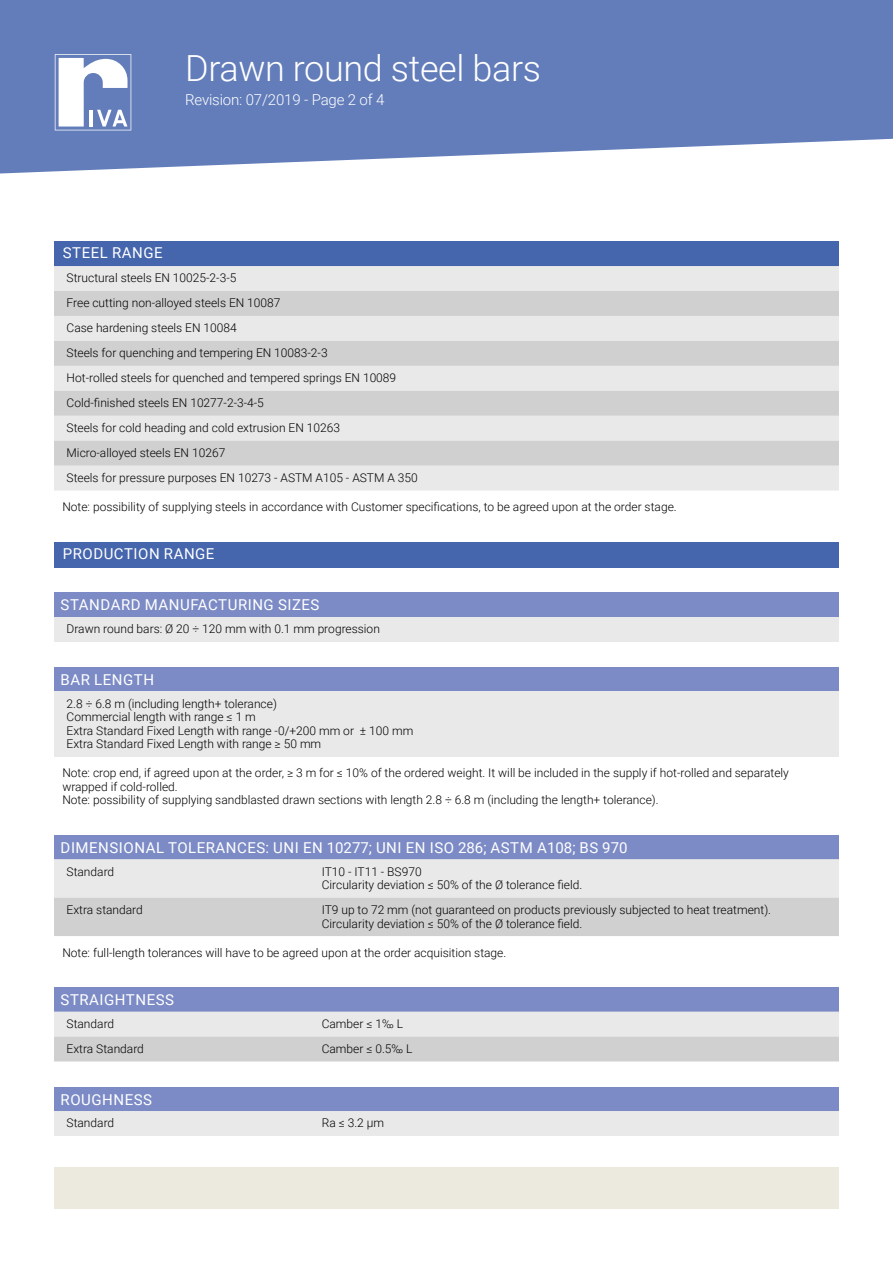
<style>
.page{position:relative;width:893px;height:1263px;background:#fff}
.page>*{position:absolute;margin:0;border:0;box-sizing:border-box;transform-origin:0 0}
.t1{font:300 36px "Roboto";letter-spacing:-.01em;color:#fff}
.t2{font:15px "Roboto";letter-spacing:.035em;color:#fff}
.t3{font:300 15px "Roboto";letter-spacing:-.01em;color:#fff}
.t4{font:300 12px/24.9px "Roboto";color:#000}
</style>
<div class="page">
<svg style="left:0;top:0;width:893px;height:173px;background:#718ac1"></svg>
<svg style="left:55px;top:54px;width:76px;height:76px"></svg>
<div style="left:54px;top:1167px;width:785px;height:42px;background:#eceade"></div>
<div style="left:54px;top:241px;width:785px;height:25px;background:#4565ad"></div>
<div style="left:54px;top:266px;width:785px;height:225px;background:#e9e9e9"></div>
<svg style="left:54px;top:291px;width:785px;height:175px;background:#dadada"></svg>
<div style="left:54px;top:542px;width:785px;height:25px;background:#4565ad"></div>
<div style="left:54px;top:593px;width:785px;height:24px;background:#7c8bc5"></div>
<div style="left:54px;top:617px;width:785px;height:25px;background:#e9e9e9"></div>
<div style="left:54px;top:667px;width:785px;height:24px;background:#7c8bc5"></div>
<div style="left:54px;top:691px;width:785px;height:66px;background:#e9e9e9"></div>
<div style="left:54px;top:835px;width:785px;height:24px;background:#7c8bc5"></div>
<svg style="left:54px;top:859px;width:785px;height:77px;background:#dcdcdc"></svg>
<div style="left:54px;top:987px;width:785px;height:24px;background:#7c8bc5"></div>
<svg style="left:54px;top:1011px;width:785px;height:50px;background:#dbdbdc"></svg>
<div style="left:54px;top:1087px;width:785px;height:24px;background:#7c8bc5"></div>
<div style="left:54px;top:1111px;width:785px;height:25px;background:#e9e9e9"></div>
<h1 class="t1" style="left:185px;top:43px;width:357px">Drawn round steel bars</h1>
<p class="t3" style="left:185px;top:89px;width:201px">Revision: 07/2019 - Page 2 of 4</p>
<p class="t2" style="left:63px;top:242px;width:101px">STEEL RANGE</p>
<p class="t4" style="left:67px;top:265px;width:353px">Structural steels EN 10025-2-3-5<br>Free cutting non-alloyed steels EN 10087<br>Case hardening steels EN 10084<br>Steels for quenching and tempering EN 10083-2-3<br>Hot-rolled steels for quenched and tempered springs EN 10089<br>Cold-finished steels EN 10277-2-3-4-5<br>Steels for cold heading and cold extrusion EN 10263<br>Micro-alloyed steels EN 10267<br>Steels for pressure purposes EN 10273 - ASTM A105 - ASTM A 350</p>
<p class="t4" style="left:62px;top:494px;width:616px">Note: possibility of supplying steels in accordance with Customer specifications, to be agreed upon at the order stage.</p>
<p class="t2" style="left:63px;top:543px;width:153px">PRODUCTION RANGE</p>
<p class="t2" style="left:61px;top:594px;width:260px">STANDARD MANUFACTURING SIZES</p>
<p class="t4" style="left:67px;top:616px;width:315px">Drawn round bars: Ø 20 ÷ 120 mm with 0.1 mm progression</p>
<p class="t2" style="left:61px;top:669px;width:95px">BAR LENGTH</p>
<p class="t4" style="left:67px;top:696px;width:348px;line-height:13.5px">2.8 ÷ 6.8 m (including length+ tolerance)<br>Commercial length with range ≤ 1 m<br>Extra Standard Fixed Length with range -0/+200 mm or ± 100 mm Extra Standard Fixed Length with range ≥ 50 mm</p>
<p class="t4" style="left:62px;top:766px;width:728px;line-height:13.5px">Note: crop end, if agreed upon at the order, ≥ 3 m for ≤ 10% of the ordered weight. It will be included in the supply if hot-rolled and separately wrapped if cold-rolled.<br>Note: possibility of supplying sandblasted drawn sections with length 2.8 ÷ 6.8 m (including the length+ tolerance).</p>
<p class="t2" style="left:61px;top:837px;width:568px">DIMENSIONAL TOLERANCES: UNI EN 10277; UNI EN ISO 286; ASTM A108; BS 970</p>
<p class="t4" style="left:67px;top:858px;width:49px">Standard</p>
<p class="t4" style="left:322px;top:864px;width:262px;line-height:13.5px">IT10 - IT11 - BS970<br>Circularity deviation ≤ 50% of the Ø tolerance field.</p>
<p class="t4" style="left:67px;top:897px;width:78px">Extra standard</p>
<p class="t4" style="left:322px;top:902px;width:451px;line-height:13.5px">IT9 up to 72 mm (not guaranteed on products previously subjected to heat treatment).<br>Circularity deviation ≤ 50% of the Ø tolerance field.</p>
<p class="t4" style="left:62px;top:939px;width:445px">Note: full-length tolerances will have to be agreed upon at the order acquisition stage.</p>
<p class="t2" style="left:61px;top:989px;width:115px">STRAIGHTNESS</p>
<p class="t4" style="left:67px;top:1011px;width:49px">Standard</p>
<p class="t4" style="left:322px;top:1011px;width:83px">Camber ≤ 1‰ L</p>
<p class="t4" style="left:67px;top:1036px;width:79px">Extra Standard</p>
<p class="t4" style="left:322px;top:1036px;width:92px">Camber ≤ 0.5‰ L</p>
<p class="t2" style="left:61px;top:1089px;width:93px">ROUGHNESS</p>
<p class="t4" style="left:67px;top:1110px;width:49px">Standard</p>
<p class="t4" style="left:322px;top:1110px;width:64px">Ra ≤ 3.2 µm</p>
</div>
